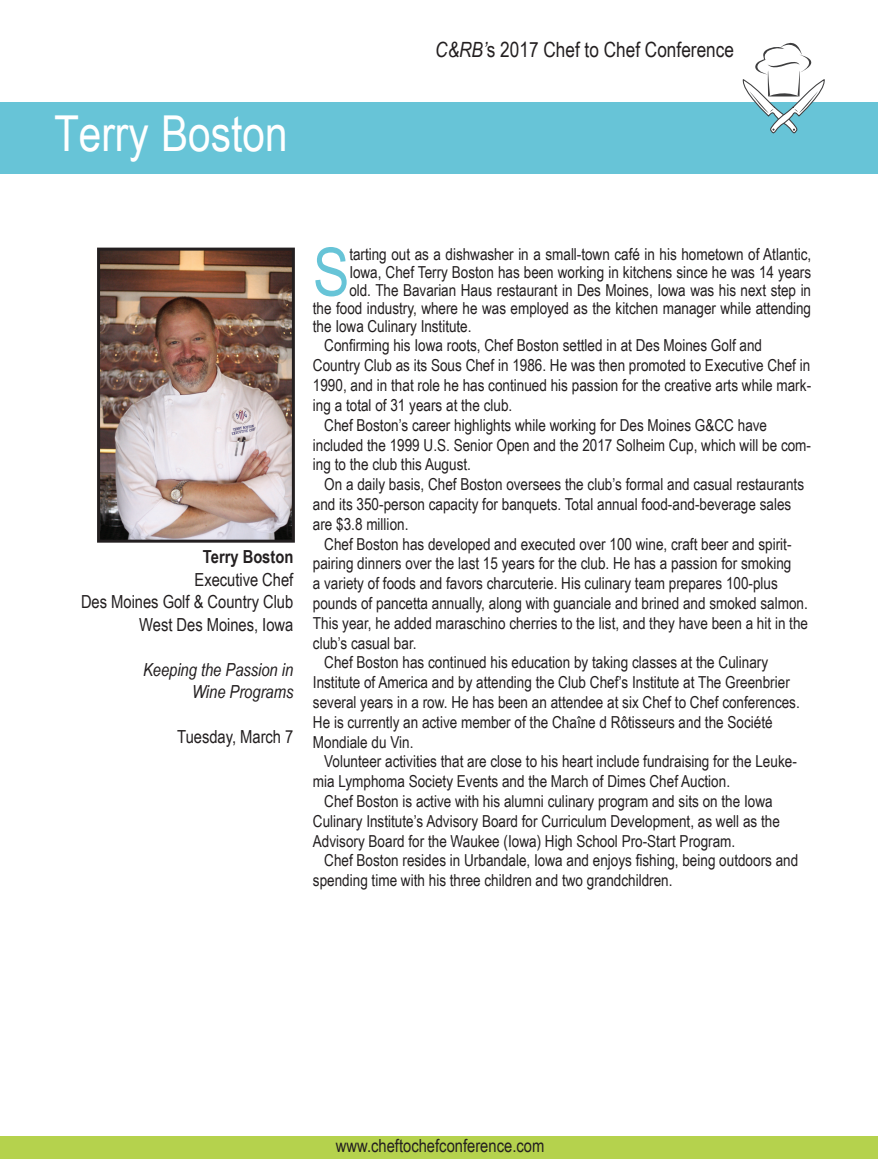
<style>
.page{position:relative;width:878px;height:1175px;background:#fff}
.page>*{position:absolute;margin:0;border:0;box-sizing:border-box;transform-origin:0 0}
.t1{font:66.75px "Arial Narrow";color:#67c4d7}
.t2{font:49.5px "Arial Narrow";color:#fff}
.t3{font:21px "Arial Narrow";color:#231f20}
.t4{font:18px/22.5px "Arial Narrow";color:#231f20;text-align:right}
.t5{font:italic 18px/22.5px "Arial Narrow";color:#231f20;text-align:right}
.t6{font:700 18px "Arial Narrow";color:#231f20}
.t7{font:16.5px "Arial Narrow";color:#231f20}
.s1{font-style:italic}
</style>
<div class="page">
<div style="left:0;top:102px;width:878px;height:72px;background:#67c4d7"></div>
<svg style="left:742px;top:43px;width:82px;height:90px"></svg>
<div style="left:0;top:1136px;width:878px;height:22px;background:#b5d24d"></div>
<img style="left:101px;top:252px;width:190px;height:286px">
<div style="left:97px;top:248px;width:198px;height:294px;border:3px solid #231f20"></div>
<h2 class="t2" style="left:54px;top:98px;width:235px">Terry Boston</h2>
<p class="t3" style="left:435px;top:34px;width:300px"><span class="s1">C&amp;RB’</span>s 2017 Chef to Chef Conference</p>
<p class="t6" style="left:203px;top:543px;width:92px">Terry Boston</p>
<p class="t4" style="left:81px;top:567px;width:214px">Executive Chef<br>Des Moines Golf &amp; Country Club<br>West Des Moines, Iowa</p>
<p class="t5" style="left:143px;top:658px;width:152px">Keeping the Passion in<br>Wine Programs</p>
<p class="t4" style="left:177px;top:725px;width:117px">Tuesday, March 7</p>
<h1 class="t1" style="left:313px;top:223px;width:38px">S</h1>
<p class="t7" style="left:349px;top:242px;width:463px">tarting out as a dishwasher in a small-town café in his hometown of Atlantic,</p>
<p class="t7" style="left:349px;top:260px;width:463px">Iowa, Chef Terry Boston has been working in kitchens since he was 14 years</p>
<p class="t7" style="left:349px;top:278px;width:463px">old. The Bavarian Haus restaurant in Des Moines, Iowa was his next step in</p>
<p class="t7" style="left:313px;top:296px;width:499px">the food industry, where he was employed as the kitchen manager while attending</p>
<p class="t7" style="left:313px;top:314px;width:160px">the Iowa Culinary Institute.</p>
<p class="t7" style="left:324px;top:333px;width:439px">Confirming his Iowa roots, Chef Boston settled in at Des Moines Golf and</p>
<p class="t7" style="left:313px;top:353px;width:499px">Country Club as its Sous Chef in 1986. He was then promoted to Executive Chef in</p>
<p class="t7" style="left:313px;top:373px;width:499px">1990, and in that role he has continued his passion for the creative arts while mark-</p>
<p class="t7" style="left:313px;top:393px;width:201px">ing a total of 31 years at the club.</p>
<p class="t7" style="left:324px;top:413px;width:444px">Chef Boston’s career highlights while working for Des Moines G&amp;CC have</p>
<p class="t7" style="left:313px;top:432px;width:499px">included the 1999 U.S. Senior Open and the 2017 Solheim Cup, which will be com-</p>
<p class="t7" style="left:313px;top:452px;width:159px">ing to the club this August.</p>
<p class="t7" style="left:324px;top:472px;width:481px">On a daily basis, Chef Boston oversees the club’s formal and casual restaurants</p>
<p class="t7" style="left:313px;top:492px;width:480px">and its 350-person capacity for banquets. Total annual food-and-beverage sales</p>
<p class="t7" style="left:313px;top:512px;width:97px">are $3.8 million.</p>
<p class="t7" style="left:324px;top:531px;width:469px">Chef Boston has developed and executed over 100 wine, craft beer and spirit-</p>
<p class="t7" style="left:313px;top:551px;width:480px">pairing dinners over the last 15 years for the club. He has a passion for smoking</p>
<p class="t7" style="left:313px;top:571px;width:466px">a variety of foods and favors charcuterie. His culinary team prepares 100-plus</p>
<p class="t7" style="left:313px;top:591px;width:496px">pounds of pancetta annually, along with guanciale and brined and smoked salmon.</p>
<p class="t7" style="left:313px;top:611px;width:496px">This year, he added maraschino cherries to the list, and they have been a hit in the</p>
<p class="t7" style="left:313px;top:630px;width:105px">club’s casual bar.</p>
<p class="t7" style="left:324px;top:650px;width:445px">Chef Boston has continued his education by taking classes at the Culinary</p>
<p class="t7" style="left:313px;top:670px;width:478px">Institute of America and by attending the Club Chef’s Institute at The Greenbrier</p>
<p class="t7" style="left:313px;top:690px;width:488px">several years in a row. He has been an attendee at six Chef to Chef conferences.</p>
<p class="t7" style="left:313px;top:710px;width:461px">He is currently an active member of the Chaîne d Rôtisseurs and the Société</p>
<p class="t7" style="left:313px;top:729px;width:102px">Mondiale du Vin.</p>
<p class="t7" style="left:324px;top:749px;width:474px">Volunteer activities that are close to his heart include fundraising for the Leuke-</p>
<p class="t7" style="left:313px;top:769px;width:418px">mia Lymphoma Society Events and the March of Dimes Chef Auction.</p>
<p class="t7" style="left:324px;top:789px;width:450px">Chef Boston is active with his alumni culinary program and sits on the Iowa</p>
<p class="t7" style="left:313px;top:809px;width:468px">Culinary Institute’s Advisory Board for Curriculum Development, as well as the</p>
<p class="t7" style="left:313px;top:828px;width:424px">Advisory Board for the Waukee (Iowa) High School Pro-Start Program.</p>
<p class="t7" style="left:324px;top:848px;width:475px">Chef Boston resides in Urbandale, Iowa and enjoys fishing, being outdoors and</p>
<p class="t7" style="left:313px;top:868px;width:361px">spending time with his three children and two grandchildren.</p>
<p class="t4" style="left:336px;top:1133px;width:210px">www.cheftochefconference.com</p>
</div>
